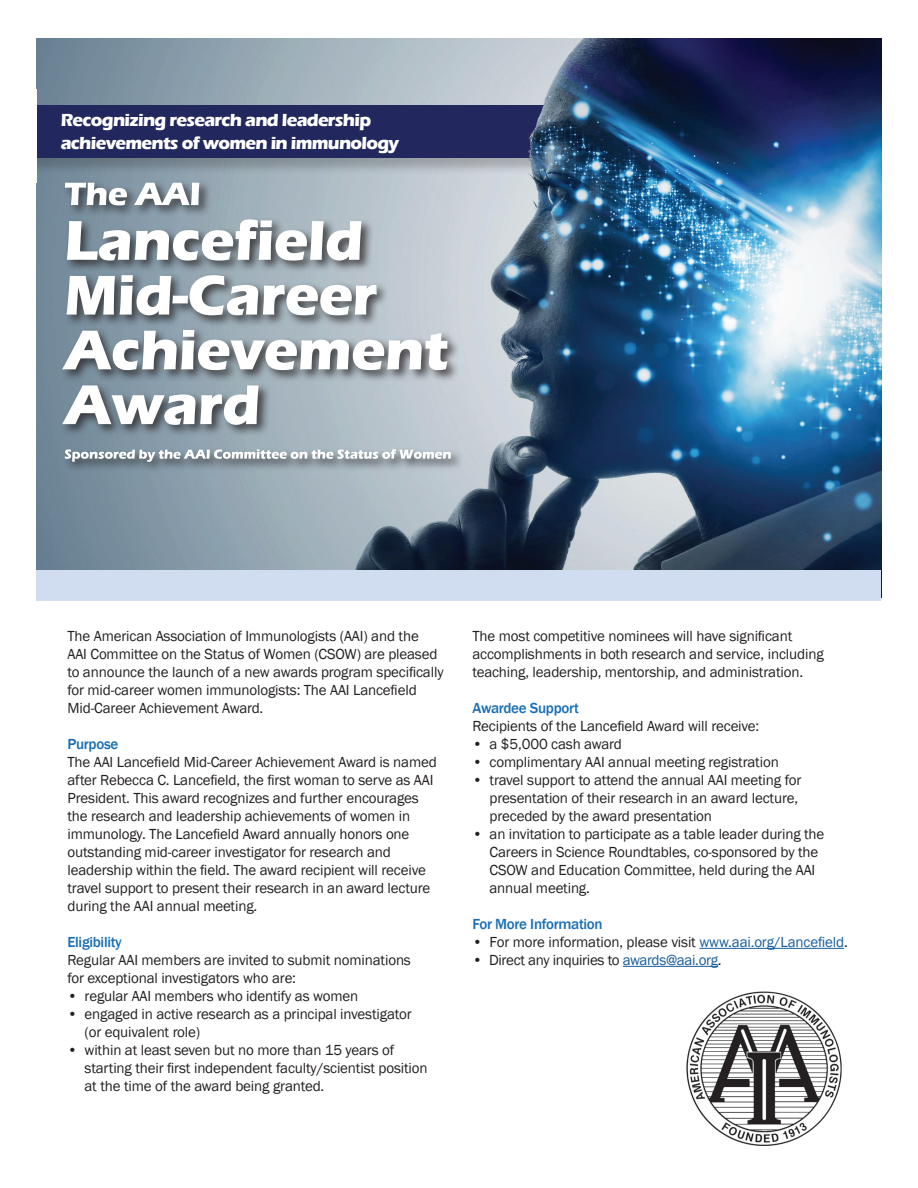
<style>
.page{position:relative;width:918px;height:1188px;background:#fff}
.page>*{position:absolute;margin:0;border:0;box-sizing:border-box;transform-origin:0 0}
.t1{font:700 18px "Eras ITC";letter-spacing:-.04em;color:#fff}
.t2{font:15px/18px "Franklin Gothic";letter-spacing:-.01em;color:#231f20}
.t3{font:500 15px "Franklin Gothic";letter-spacing:-.02em;color:#176db7}
.s1{color:#175d9e}
</style>
<div class="page">
<img style="left:37px;top:39px;width:844px;height:531px">
<hr style="left:699px;top:948px;width:145px;height:1px;background:#175d9e">
<hr style="left:623px;top:966px;width:95px;height:1px;background:#175d9e">
<div style="left:1px;top:106px;width:561px;height:70px;background:#231f20;opacity:.24"></div>
<div style="left:0;top:105px;width:544px;height:53px;background:#22275e"></div>
<img style="left:686px;top:991px;width:156px;height:154px">
<div style="left:62px;top:446px;width:402px;height:28px;background:#231f20;opacity:.75"></div>
<svg style="left:65px;top:449px;width:386px;height:13px"></svg>
<div style="left:60px;top:382px;width:211px;height:56px;background:#231f20;opacity:.75"></div>
<svg style="left:62px;top:385px;width:197px;height:40px"></svg>
<div style="left:60px;top:326px;width:400px;height:57px;background:#231f20;opacity:.75"></div>
<svg style="left:62px;top:330px;width:386px;height:40px"></svg>
<div style="left:64px;top:272px;width:325px;height:56px;background:#231f20;opacity:.75"></div>
<svg style="left:66px;top:275px;width:311px;height:40px"></svg>
<div style="left:64px;top:216px;width:310px;height:58px;background:#231f20;opacity:.75"></div>
<svg style="left:67px;top:219px;width:295px;height:42px"></svg>
<div style="left:62px;top:179px;width:150px;height:39px;background:#231f20;opacity:.75"></div>
<svg style="left:65px;top:183px;width:134px;height:22px"></svg>
<div style="left:37px;top:570px;width:844px;height:31px;background:#d0dcf0"></div>
<img style="left:516px;top:73px;width:72px;height:101px">
<div style="left:0;top:90px;width:37px;height:93px;background:#fff"></div>
<p class="t1" style="left:61px;top:110px;width:312px">Recognizing research and leadership</p>
<p class="t1" style="left:61px;top:132px;width:340px">achievements of women in immunology</p>
<p class="t2" style="left:68px;top:628px;width:378px">The American Association of Immunologists (AAI) and the<br>AAI Committee on the Status of Women (CSOW) are pleased to announce the launch of a new awards program specifically for mid-career women immunologists: The AAI Lancefield Mid-Career Achievement Award.</p>
<p class="t3" style="left:68px;top:735px;width:52px">Purpose</p>
<p class="t2" style="left:68px;top:754px;width:371px">The AAI Lancefield Mid-Career Achievement Award is named after Rebecca C. Lancefield, the first woman to serve as AAI President. This award recognizes and further encourages the research and leadership achievements of women in immunology. The Lancefield Award annually honors one outstanding mid-career investigator for research and leadership within the field. The award recipient will receive travel support to present their research in an award lecture during the AAI annual meeting.</p>
<p class="t3" style="left:68px;top:933px;width:56px">Eligibility</p>
<p class="t2" style="left:68px;top:952px;width:345px">Regular AAI members are invited to submit nominations for exceptional investigators who are:</p>
<p class="t2" style="left:68px;top:988px;width:292px">• regular AAI members who identify as women</p>
<p class="t2" style="left:85px;top:1006px;width:329px;text-indent:-17px">• engaged in active research as a principal investigator (or equivalent role)</p>
<p class="t2" style="left:85px;top:1042px;width:345px;text-indent:-17px">• within at least seven but no more than 15 years of starting their first independent faculty/scientist position at the time of the award being granted.</p>
<p class="t2" style="left:472px;top:628px;width:353px">The most competitive nominees will have significant accomplishments in both research and service, including teaching, leadership, mentorship, and administration.</p>
<p class="t3" style="left:472px;top:699px;width:108px">Awardee Support</p>
<p class="t2" style="left:472px;top:718px;width:288px">Recipients of the Lancefield Award will receive:</p>
<p class="t2" style="left:472px;top:736px;width:151px">• a $5,000 cash award</p>
<p class="t2" style="left:472px;top:754px;width:308px">• complimentary AAI annual meeting registration</p>
<p class="t2" style="left:490px;top:772px;width:313px;text-indent:-17px">• travel support to attend the annual AAI meeting for presentation of their research in an award lecture, preceded by the award presentation</p>
<p class="t2" style="left:490px;top:826px;width:336px;text-indent:-17px">• an invitation to participate as a table leader during the Careers in Science Roundtables, co-sponsored by the CSOW and Education Committee, held during the AAI annual meeting.</p>
<p class="t3" style="left:472px;top:915px;width:132px">For More Information</p>
<p class="t2" style="left:472px;top:934px;width:377px">• For more information, please visit <span class="s1">www.aai.org/Lancefield</span>.</p>
<p class="t2" style="left:472px;top:952px;width:251px">• Direct any inquiries to <span class="s1">awards@aai.org</span>.</p>
</div>
